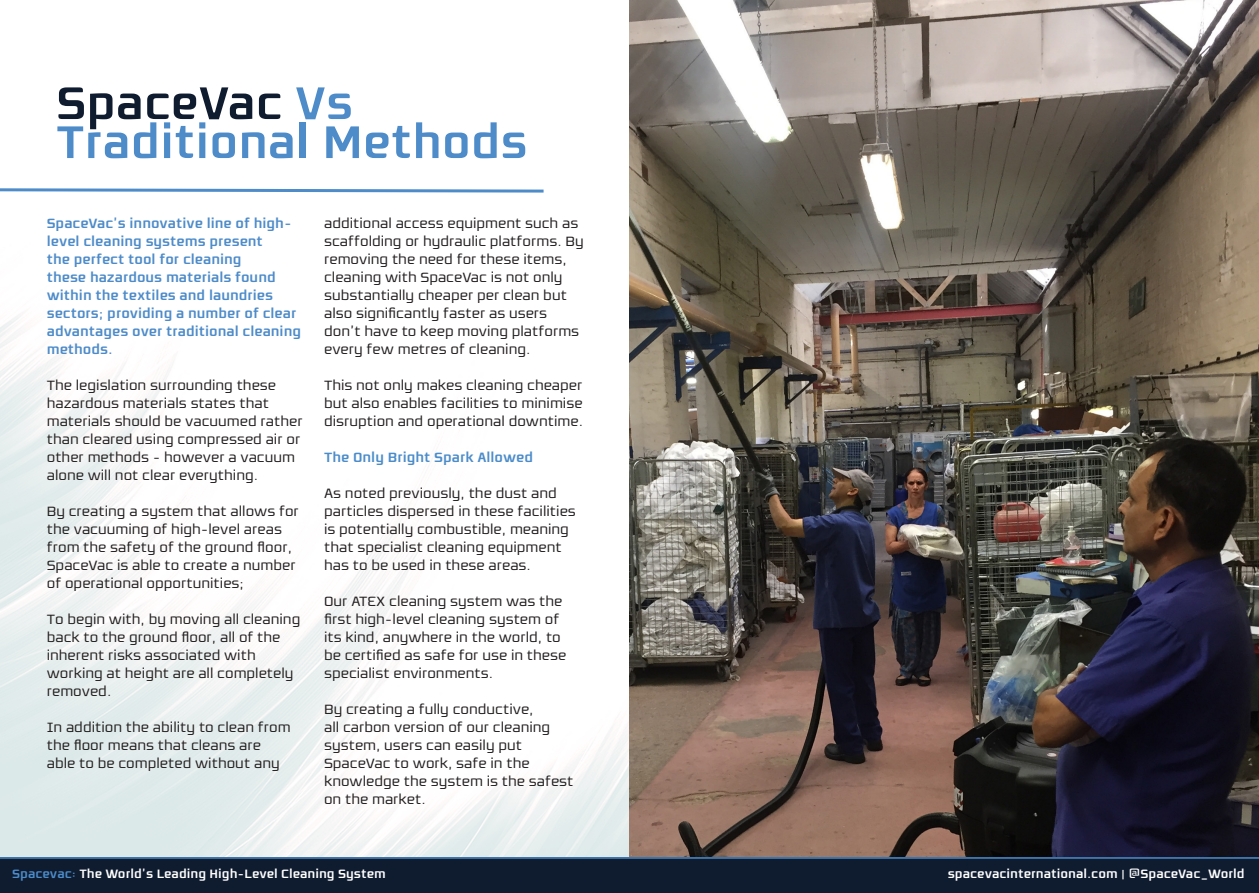
<style>
.page{position:relative;width:1259px;height:893px;background:#fff}
.page>*{position:absolute;margin:0;border:0;box-sizing:border-box;transform-origin:0 0}
.t1{font:700 51px "Resea";color:#4d8bc9}
.t2{font:700 51px "Resea";color:#0f1c30}
.t3{font:15px/18px "Resea";color:#231f20}
.t4{font:700 15px/18px "Resea";color:#4d8bc9}
.t5{font:700 15px "Resea";color:#4b8cca}
.t6{font:700 13.5px "Resea";color:#fff}
.s1{color:#4d8bc9}
.s2{color:#4b8cca}
</style>
<div class="page">
<img style="left:0;top:317px;width:629px;height:540px">
<img style="left:629px;top:0;width:630px;height:857px">
<div style="left:0;top:857px;width:1259px;height:36px;background:#0f1c30"></div>
<svg style="left:0;top:188px;width:544px;height:5px"></svg>
<p class="t2" style="left:56px;top:76px;width:298px">SpaceVac <span class="s1">Vs</span></p>
<p class="t1" style="left:56px;top:115px;width:473px">Traditional Methods</p>
<p class="t4" style="left:47px;top:214px;width:256px">SpaceVac’s innovative line of high&shy;level cleaning systems present<br>the perfect tool for cleaning<br>these hazardous materials found within the textiles and laundries sectors; providing a number of clear advantages over traditional cleaning methods.</p>
<p class="t3" style="left:47px;top:376px;width:257px">The legislation surrounding these hazardous materials states that materials should be vacuumed rather than cleared using compressed air or other methods - however a vacuum alone will not clear everything.</p>
<p class="t3" style="left:47px;top:502px;width:254px">By creating a system that allows for the vacuuming of high-level areas from the safety of the ground floor, SpaceVac is able to create a number of operational opportunities;</p>
<p class="t3" style="left:47px;top:610px;width:255px">To begin with, by moving all cleaning back to the ground floor, all of the inherent risks associated with working at height are all completely removed.</p>
<p class="t3" style="left:47px;top:718px;width:245px">In addition the ability to clean from the floor means that cleans are able to be completed without any</p>
<p class="t3" style="left:324px;top:214px;width:261px">additional access equipment such as scaffolding or hydraulic platforms. By removing the need for these items, cleaning with SpaceVac is not only substantially cheaper per clean but also significantly faster as users don’t have to keep moving platforms every few metres of cleaning.</p>
<p class="t3" style="left:324px;top:376px;width:260px;text-align:justify">This not only makes cleaning cheaper but also enables facilities to minimise disruption and operational downtime.</p>
<p class="t5" style="left:324px;top:449px;width:211px">The Only Bright Spark Allowed</p>
<p class="t3" style="left:324px;top:484px;width:253px">As noted previously, the dust and particles dispersed in these facilities is potentially combustible, meaning that specialist cleaning equipment has to be used in these areas.</p>
<p class="t3" style="left:324px;top:592px;width:244px">Our ATEX cleaning system was the first high-level cleaning system of its kind, anywhere in the world, to be certified as safe for use in these specialist environments.</p>
<p class="t3" style="left:324px;top:700px;width:251px">By creating a fully conductive,<br>all carbon version of our cleaning system, users can easily put<br>SpaceVac to work, safe in the knowledge the system is the safest on the market.</p>
<p class="t6" style="left:12px;top:866px;width:375px"><span class="s2">Spacevac:</span> The World’s Leading High-Level Cleaning System</p>
<p class="t6" style="left:948px;top:866px;width:298px">spacevacinternational.com | @SpaceVac_World</p>
</div>
